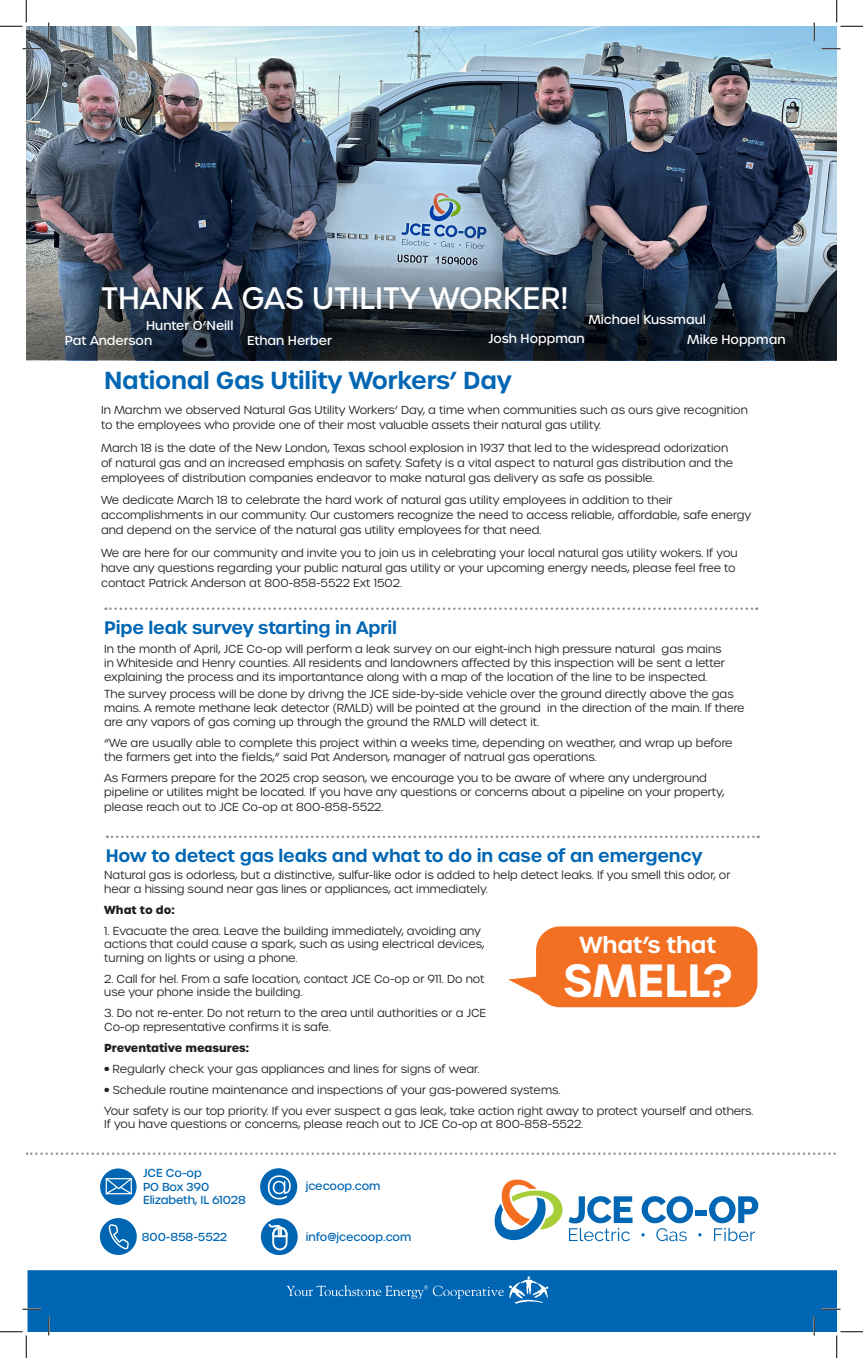
<style>
.page{position:relative;width:863px;height:1358px;background:#fff}
.page>*{position:absolute;margin:0;border:0;box-sizing:border-box;transform-origin:0 0}
.Head_2_19pt_blue{font:600 45px "Urbane";letter-spacing:-.01em;color:#fff}
.t1{font:500 30px "Urbane";color:#fff}
.Head_2_19pt_blue-2{font:600 23.75px "Urbane";letter-spacing:-.01em;color:#0066b3}
.Head_2_19pt_blue-3{font:600 22.5px "Urbane";letter-spacing:-.01em;color:#fff}
.Head_19pt_with_rule{font:600 17.5px "Urbane";letter-spacing:-.01em;color:#0066b3}
.t2{font:500 12.5px "Urbane";color:#fff}
.Body_Text_9pt{font:300 11.25px/15px "Urbane";color:#231f20}
.Lead_in_Body_Text_Ital{font:300 11.25px/13.8px "Urbane";color:#231f20}
.t3{font:500 11.25px "Urbane";letter-spacing:-.01em;color:#0066b3}
.t4{font:700 11.25px "Urbane";color:#231f20}
.s1{font-weight:700}
</style>
<div class="page">
<img style="left:26px;top:26px;width:810px;height:334px">
<svg style="left:26px;top:244px;width:810px;height:115px"></svg>
<div style="left:100px;top:1168px;width:36px;height:36px;background:#0066b3;border-radius:50%"></div>
<div style="left:260px;top:1168px;width:37px;height:37px;background:#0066b3;border-radius:50%"></div>
<div style="left:261px;top:1218px;width:37px;height:37px;background:#0066b3;border-radius:50%"></div>
<div style="left:100px;top:1218px;width:37px;height:37px;background:#0066b3;border-radius:50%"></div>
<svg style="left:26px;top:1152px;width:810px;height:3px"></svg>
<div style="left:536px;top:926px;width:221px;height:81px;background:#f36f21;border-radius:24px"></div>
<svg style="left:508px;top:973px;width:44px;height:33px"></svg>
<svg style="left:494px;top:1179px;width:138px;height:62px"></svg>
<svg style="left:641px;top:1196px;width:60px;height:45px"></svg>
<div style="left:695px;top:1210px;width:11px;height:5px;background:#0166b3"></div>
<svg style="left:709px;top:1196px;width:49px;height:45px"></svg>
<div style="left:27px;top:1270px;width:809px;height:61px;background:#0066b3"></div>
<svg style="left:286px;top:1276px;width:262px;height:27px"></svg>
<svg style="left:109px;top:1224px;width:20px;height:25px"></svg>
<svg style="left:106px;top:1178px;width:26px;height:16px"></svg>
<svg style="left:268px;top:1175px;width:23px;height:24px"></svg>
<svg style="left:268px;top:1223px;width:19px;height:27px"></svg>
<svg style="left:105px;top:607px;width:652px;height:3px"></svg>
<svg style="left:107px;top:835px;width:651px;height:3px"></svg>
<svg style="left:22px;top:48px;width:19px;height:2px"></svg>
<svg style="left:821px;top:48px;width:19px;height:2px"></svg>
<svg style="left:22px;top:1308px;width:19px;height:2px"></svg>
<svg style="left:821px;top:1308px;width:19px;height:2px"></svg>
<svg style="left:48px;top:22px;width:2px;height:19px"></svg>
<svg style="left:48px;top:1316px;width:2px;height:19px"></svg>
<svg style="left:813px;top:22px;width:2px;height:19px"></svg>
<svg style="left:813px;top:1316px;width:2px;height:19px"></svg>
<svg style="left:0;top:0;width:27px;height:27px"></svg>
<svg style="left:0;top:1331px;width:27px;height:27px"></svg>
<svg style="left:836px;top:0;width:26px;height:27px"></svg>
<svg style="left:836px;top:1331px;width:26px;height:27px"></svg>
<p class="t1" style="left:101px;top:279px;width:468px">THANK A GAS UTILITY WORKER!</p>
<p class="t2" style="left:146px;top:317px;width:89px">Hunter O’Neill</p>
<p class="t2" style="left:65px;top:333px;width:89px">Pat Anderson</p>
<p class="t2" style="left:588px;top:311px;width:119px">Michael Kussmaul</p>
<p class="t2" style="left:488px;top:330px;width:97px">Josh Hoppman</p>
<p class="t2" style="left:247px;top:332px;width:86px">Ethan Herber</p>
<p class="t2" style="left:687px;top:331px;width:100px">Mike Hoppman</p>
<p class="Head_2_19pt_blue-2" style="left:104px;top:364px;width:409px">National Gas Utility Workers’ Day</p>
<p class="Body_Text_9pt" style="left:101px;top:403px;width:648px">In Marchm we observed Natural Gas Utility Workers’ Day, a time when communities such as ours give recognition to the employees who provide one of their most valuable assets their natural gas utility.</p>
<p class="Body_Text_9pt" style="left:101px;top:440px;width:633px">March 18 is the date of the New London, Texas school explosion in 1937 that led to the widespread odorization of natural gas and an increased emphasis on safety. Safety is a vital aspect to natural gas distribution and the employees of distribution companies endeavor to make natural gas delivery as safe as possible.</p>
<p class="Body_Text_9pt" style="left:101px;top:493px;width:652px">We dedicate March 18 to celebrate the hard work of natural gas utility employees in addition to their accomplishments in our community. Our customers recognize the need to access reliable, affordable, safe energy and depend on the service of the natural gas utility employees for that need.</p>
<p class="Body_Text_9pt" style="left:101px;top:545px;width:638px">We are here for our community and invite you to join us in celebrating your local natural gas utility wokers. If you have any questions regarding your public natural gas utility or your upcoming energy needs, please feel free to contact Patrick Anderson at 800-858-5522 Ext 1502.</p>
<p class="Head_19pt_with_rule" style="left:104px;top:615px;width:294px">Pipe leak survey starting in April</p>
<p class="Body_Text_9pt" style="left:104px;top:642px;width:622px;line-height:13.8px">In the month of April, JCE Co-op will perform a leak survey on our eight-inch high pressure natural gas mains in Whiteside and Henry counties. All residents and landowners affected by this inspection will be sent a letter explaining the process and its importantance along with a map of the location of the line to be inspected.</p>
<p class="Lead_in_Body_Text_Ital" style="left:104px;top:687px;width:642px">The survey process will be done by drivng the JCE side-by-side vehicle over the ground directly above the gas mains. A remote methane leak detector (RMLD) will be pointed at the ground in the direction of the main. If there are any vapors of gas coming up through the ground the RMLD will detect it.</p>
<p class="Lead_in_Body_Text_Ital" style="left:104px;top:736px;width:630px">“We are usually able to complete this project within a weeks time, depending on weather, and wrap up before the farmers get into the fields,” said Pat Anderson, manager of natrual gas operations.</p>
<p class="Lead_in_Body_Text_Ital" style="left:104px;top:771px;width:621px">As Farmers prepare for the 2025 crop season, we encourage you to be aware of where any underground pipeline or utilites might be located. If you have any questions or concerns about a pipeline on your property,</p>
<p class="Lead_in_Body_Text_Ital" style="left:104px;top:800px;width:281px">please reach out to JCE Co-op at 800-858-5522.</p>
<p class="Head_19pt_with_rule" style="left:106px;top:843px;width:598px">How to detect gas leaks and what to do in case of an emergency</p>
<p class="Body_Text_9pt" style="left:104px;top:868px;width:627px;line-height:13.5px">Natural gas is odorless, but a distinctive, sulfur-like odor is added to help detect leaks. If you smell this odor, or hear a hissing sound near gas lines or appliances, act immediately.</p>
<p class="t4" style="left:104px;top:901px;width:72px">What to do:</p>
<p class="Body_Text_9pt" style="left:104px;top:924px;width:382px;line-height:13.5px">1. Evacuate the area. Leave the building immediately, avoiding any actions that could cause a spark, such as using electrical devices, turning on lights or using a phone.</p>
<p class="Body_Text_9pt" style="left:104px;top:972px;width:381px;line-height:13.5px">2. Call for hel. From a safe location, contact JCE Co-op or 911. Do not use your phone inside the building.</p>
<p class="Body_Text_9pt" style="left:104px;top:1006px;width:383px;line-height:13.5px">3. Do not re-enter. Do not return to the area until authorities or a JCE<br>Co-op representative confirms it is safe.</p>
<p class="t4" style="left:104px;top:1039px;width:146px">Preventative measures:</p>
<p class="Body_Text_9pt" style="left:104px;top:1061px;width:377px"><span class="s1">•</span> Regularly check your gas appliances and lines for signs of wear.</p>
<p class="Body_Text_9pt" style="left:104px;top:1082px;width:457px"><span class="s1">•</span> Schedule routine maintenance and inspections of your gas-powered systems.</p>
<p class="Body_Text_9pt" style="left:104px;top:1104px;width:650px;line-height:13.5px">Your safety is our top priority. If you ever suspect a gas leak, take action right away to protect yourself and others.<br>If you have questions or concerns, please reach out to JCE Co-op at 800-858-5522.</p>
<p class="Head_2_19pt_blue-3" style="left:579px;top:929px;width:138px">What’s that</p>
<p class="Head_2_19pt_blue" style="left:563px;top:950px;width:170px">SMELL?</p>
<p class="t3" style="left:143px;top:1165px;width:60px">JCE Co-op</p>
<p class="t3" style="left:143px;top:1179px;width:68px">PO Box 390</p>
<p class="t3" style="left:143px;top:1192px;width:104px">Elizabeth, IL 61028</p>
<p class="t3" style="left:306px;top:1178px;width:76px">jcecoop.com</p>
<p class="t3" style="left:142px;top:1229px;width:87px">800-858-5522</p>
<p class="t3" style="left:306px;top:1229px;width:107px">info@jcecoop.com</p>
</div>
